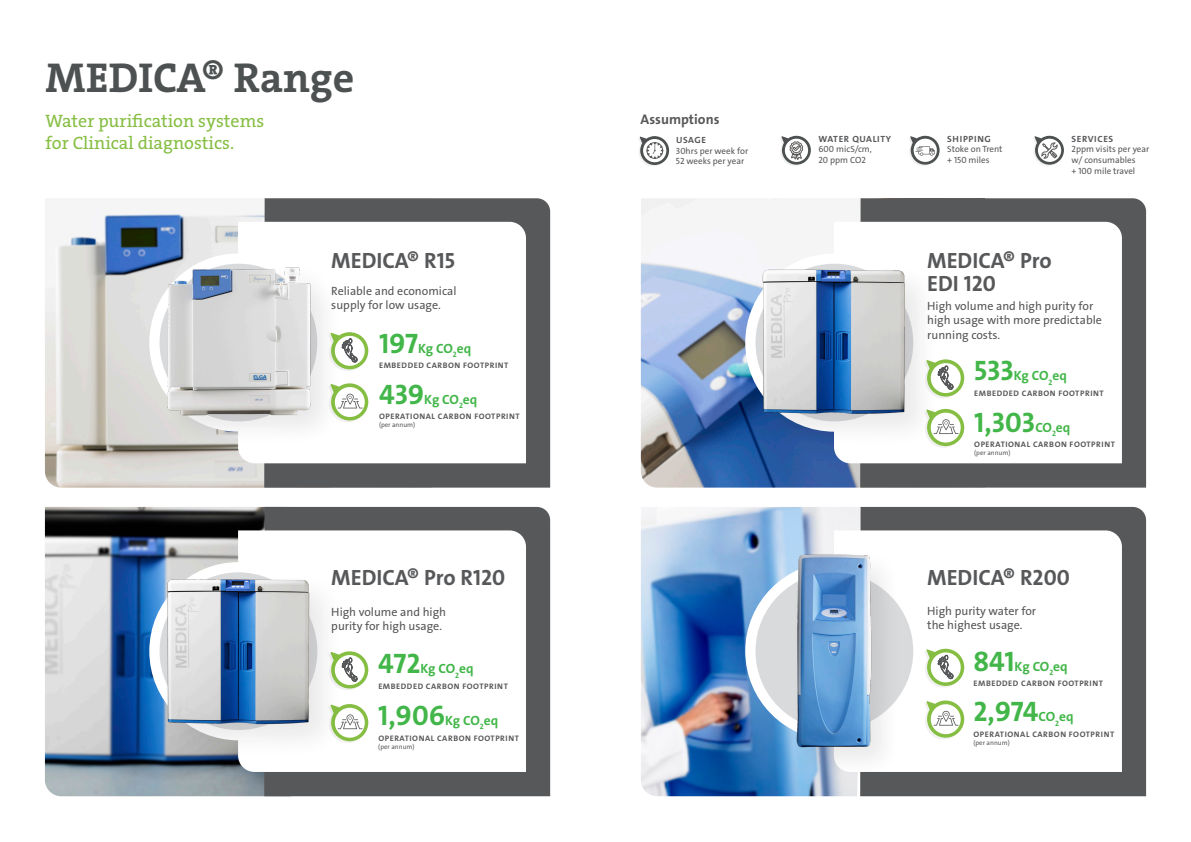
<style>
.page{position:relative;width:1191px;height:842px;background:#fff}
.page>*{position:absolute;margin:0;border:0;box-sizing:border-box;transform-origin:0 0}
.t1{font:42px "The Serif Veolia W7 Bld";color:#4e5151}
.t2{font:28.3px "The Sans Veolia W7 Bld";letter-spacing:-.005em;color:#42b649}
.t3{font:22.2px/23px "The Sans Veolia W7 Bld";color:#57585a}
.t4{font:18px/21.6px "The Serif Veolia W5 Pla";color:#86be43}
.t5{font:14px "The Sans Veolia W7 Bld";color:#57585a}
.t6{font:13.5px "The Sans Veolia W7 Bld";letter-spacing:-.02em;color:#42b649}
.t7{font:12px/14.4px "The Sans Veolia W5 Pla";color:#575757}
.t8{font:9px/10.8px "The Sans Veolia W5 Pla";color:#57585a}
.t9{font:9px "The Sans Veolia W7 Bld";letter-spacing:.065em;color:#57585a;scale:1.04 1}
.t10{font:8px "The Sans Veolia W7 Bld";letter-spacing:.065em;color:#57585a;scale:1.04 1}
.t11{font:6.7px "The Sans Veolia W5 Pla";color:#57585a}
.s1{font-size:28.3px}
.s2{font-size:13.5px}
</style>
<div class="page">
<img style="left:45px;top:200px;width:219px;height:288px">
<div style="left:264px;top:198px;width:286px;height:290px;background:#57585a"></div>
<svg style="left:238px;top:222px;width:288px;height:241px"></svg>
<div style="left:149px;top:253px;width:178px;height:179px;border:10px solid #fff;border-radius:50%"></div>
<svg style="left:343px;top:383px;width:26px;height:40px"></svg>
<svg style="left:343px;top:332px;width:26px;height:39px"></svg>
<img style="left:45px;top:507px;width:219px;height:289px">
<div style="left:264px;top:507px;width:286px;height:289px;background:#57585a"></div>
<svg style="left:238px;top:530px;width:288px;height:242px"></svg>
<div style="left:149px;top:562px;width:178px;height:178px;border:10px solid #fff;border-radius:50%"></div>
<svg style="left:345px;top:704px;width:24px;height:39px"></svg>
<svg style="left:345px;top:651px;width:24px;height:40px"></svg>
<img style="left:641px;top:198px;width:219px;height:290px">
<div style="left:860px;top:198px;width:286px;height:290px;background:#57585a"></div>
<svg style="left:834px;top:222px;width:288px;height:241px"></svg>
<div style="left:745px;top:253px;width:178px;height:179px;border:10px solid #fff;border-radius:50%"></div>
<svg style="left:940px;top:409px;width:24px;height:39px"></svg>
<svg style="left:940px;top:359px;width:24px;height:40px"></svg>
<img style="left:641px;top:507px;width:219px;height:289px">
<div style="left:860px;top:507px;width:286px;height:289px;background:#57585a"></div>
<svg style="left:834px;top:530px;width:288px;height:242px"></svg>
<svg style="left:750px;top:567px;width:168px;height:168px;fill:#d9dadc"></svg>
<div style="left:745px;top:562px;width:178px;height:178px;border:10px solid #fff;border-radius:50%"></div>
<svg style="left:924px;top:700px;width:40px;height:40px"></svg>
<svg style="left:924px;top:648px;width:40px;height:40px"></svg>
<div style="left:159px;top:571px;width:186px;height:189px;background:#231f20;opacity:.1"></div>
<img style="left:161px;top:574px;width:152px;height:153px">
<div style="left:756px;top:262px;width:184px;height:187px;background:#231f20;opacity:.1"></div>
<img style="left:756px;top:264px;width:153px;height:155px">
<div style="left:789px;top:548px;width:114px;height:231px;background:#231f20;opacity:.1"></div>
<img style="left:792px;top:550px;width:84px;height:201px">
<div style="left:161px;top:261px;width:182px;height:187px;background:#231f20;opacity:.1"></div>
<img style="left:162px;top:260px;width:155px;height:164px">
<svg style="left:909px;top:136px;width:31px;height:30px"></svg>
<svg style="left:780px;top:136px;width:31px;height:30px"></svg>
<svg style="left:638px;top:136px;width:31px;height:30px"></svg>
<svg style="left:1033px;top:136px;width:31px;height:30px"></svg>
<p class="t1" style="left:45px;top:50px;width:310px">MEDICA® Range</p>
<p class="t4" style="left:45px;top:110px;width:220px">Water purification systems for Clinical diagnostics.</p>
<p class="t5" style="left:640px;top:110px;width:80px">Assumptions</p>
<p class="t9" style="left:676px;top:134px;width:30px">USAGE</p>
<p class="t8" style="left:676px;top:145px;width:74px">30hrs per week for</p>
<p class="t8" style="left:676px;top:156px;width:70px">52 weeks per year</p>
<p class="t3" style="left:331px;top:249px;width:125px">MEDICA® R15</p>
<p class="t7" style="left:331px;top:284px;width:127px">Reliable and economical supply for low usage.</p>
<p class="t6" style="left:379px;top:340px;width:94px"><span class="s1">197</span>Kg CO<sub>2</sub>eq</p>
<p class="t6" style="left:379px;top:390px;width:100px"><span class="s1">439</span>Kg CO<sub>2</sub>eq</p>
<p class="t10" style="left:379px;top:360px;width:126px">EMBEDDED CARBON FOOTPRINT</p>
<p class="t10" style="left:379px;top:411px;width:137px">OPERATIONAL CARBON FOOTPRINT</p>
<p class="t11" style="left:379px;top:421px;width:38px">(per annum)</p>
<p class="t3" style="left:331px;top:566px;width:175px">MEDICA® Pro R120</p>
<p class="t7" style="left:331px;top:604px;width:116px">High volume and high purity for high usage.</p>
<p class="t6" style="left:378px;top:660px;width:97px"><span class="s1">472</span>Kg CO<sub>2</sub>eq</p>
<p class="t10" style="left:378px;top:681px;width:126px">EMBEDDED CARBON FOOTPRINT</p>
<p class="t6" style="left:378px;top:712px;width:121px"><span class="s1">1,906</span>Kg CO<sub>2</sub>eq</p>
<p class="t10" style="left:378px;top:733px;width:137px">OPERATIONAL CARBON FOOTPRINT</p>
<p class="t11" style="left:378px;top:742px;width:38px">(per annum)</p>
<p class="t9" style="left:818px;top:133px;width:71px">WATER QUALITY</p>
<p class="t8" style="left:818px;top:144px;width:55px">600 micS/cm,</p>
<p class="t8" style="left:818px;top:155px;width:49px">20 ppm CO2</p>
<p class="t9" style="left:947px;top:133px;width:44px">SHIPPING</p>
<p class="t8" style="left:947px;top:144px;width:57px">Stoke on Trent</p>
<p class="t8" style="left:947px;top:155px;width:44px">+ 150 miles</p>
<p class="t9" style="left:1071px;top:133px;width:42px">SERVICES</p>
<p class="t8" style="left:1071px;top:144px;width:79px">2ppm visits per year w/ consumables</p>
<p class="t8" style="left:1071px;top:166px;width:65px">+ 100 mile travel</p>
<p class="t3" style="left:927px;top:249px;width:126px">MEDICA® Pro<br>EDI 120</p>
<p class="t7" style="left:927px;top:299px;width:176px">High volume and high purity for high usage with more predictable running costs.</p>
<p class="t6" style="left:974px;top:367px;width:94px"><span class="s1">533</span>Kg CO<sub>2</sub>eq</p>
<p class="t2" style="left:974px;top:404px;width:98px">1,303<span class="s2">CO</span><sub>2</sub><span class="s2">eq</span></p>
<p class="t10" style="left:974px;top:388px;width:126px">EMBEDDED CARBON FOOTPRINT</p>
<p class="t10" style="left:974px;top:439px;width:137px">OPERATIONAL CARBON FOOTPRINT</p>
<p class="t11" style="left:974px;top:449px;width:38px">(per annum)</p>
<p class="t3" style="left:927px;top:566px;width:144px">MEDICA® R200</p>
<p class="t7" style="left:927px;top:604px;width:110px">High purity water for the highest usage.</p>
<p class="t6" style="left:973px;top:657px;width:96px"><span class="s1">841</span>Kg CO<sub>2</sub>eq</p>
<p class="t10" style="left:973px;top:678px;width:126px">EMBEDDED CARBON FOOTPRINT</p>
<p class="t2" style="left:973px;top:693px;width:102px">2,974<span class="s2">CO</span><sub>2</sub><span class="s2">eq</span></p>
<p class="t10" style="left:973px;top:729px;width:137px">OPERATIONAL CARBON FOOTPRINT</p>
<p class="t11" style="left:973px;top:738px;width:38px">(per annum)</p>
</div>
